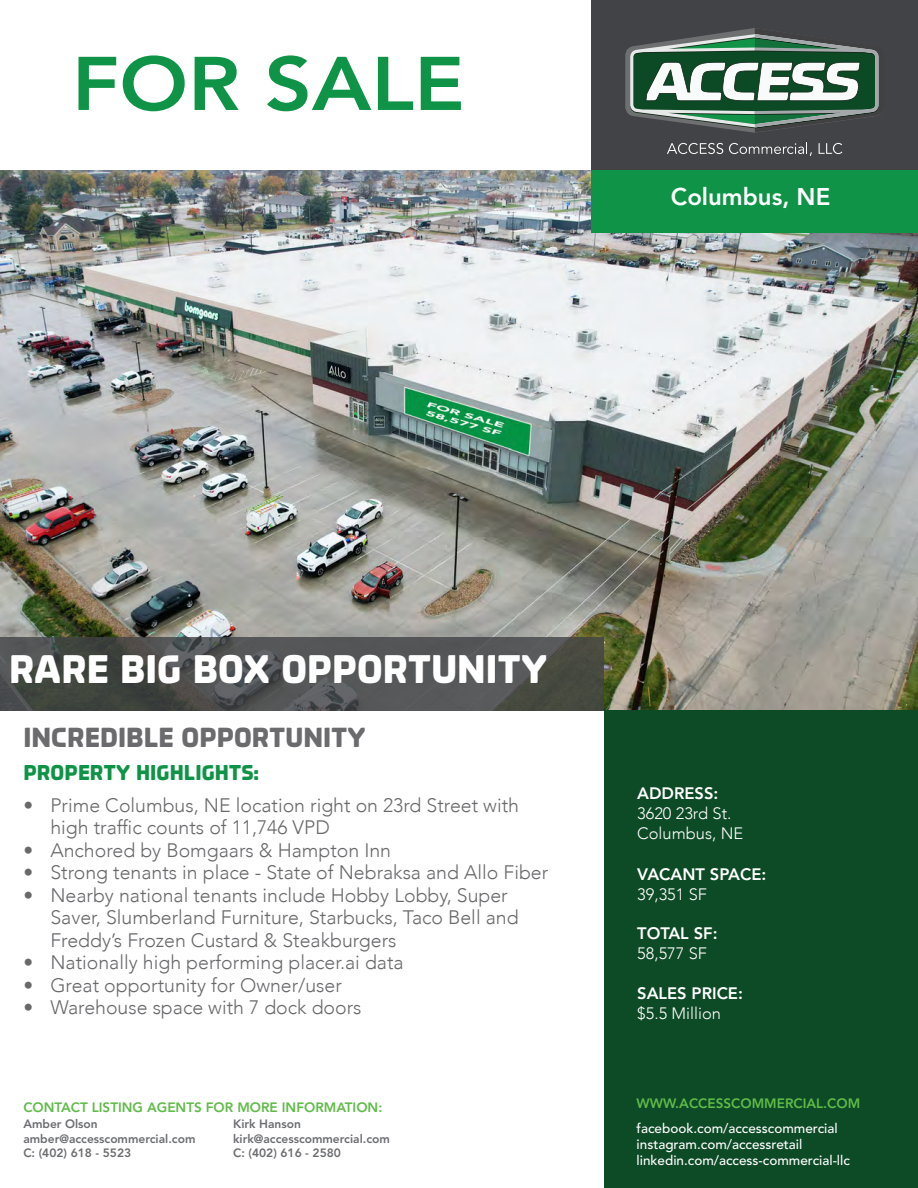
<style>
.page{position:relative;width:918px;height:1188px;background:#fff}
.page>*{position:absolute;margin:0;border:0;box-sizing:border-box;transform-origin:0 0}
.t1{font:800 75px "Avenir LT Std";color:#0f9447;scale:1.1 1}
.t2{font:700 39px "Systopie";color:#fff}
.t3{font:700 27px "Systopie";color:#6b6b6e}
.t4{font:800 24px "Avenir LT Std";color:#fff}
.t5{font:700 21px "Systopie";color:#0f9447}
.t6{font:300 19.5px/22.5px "Avenir";color:#69696c}
.t7{font:300 16.5px/19.8px "Avenir";color:#fff}
.t8{font:800 16.5px "Avenir LT Std";color:#fff}
.t9{font:500 13.5px/15.8px "Avenir";color:#fff}
.t10{font:800 13.5px "Avenir LT Std";color:#60bb49}
.t11{font:800 12px/14.4px "Avenir LT Std";color:#6c6d70}
</style>
<div class="page">
<img style="left:1px;top:170px;width:917px;height:541px">
<div style="left:591px;top:170px;width:327px;height:62px;background:#0f9447"></div>
<div style="left:604px;top:710px;width:313px;height:477px;background:#0d4a26"></div>
<div style="left:591px;top:1px;width:327px;height:169px;background:#424346"></div>
<svg style="left:1px;top:638px;width:603px;height:73px;background:#4d504e"></svg>
<svg style="left:625px;top:28px;width:255px;height:105px"></svg>
<svg style="left:667px;top:143px;width:56px;height:11px"></svg>
<svg style="left:729px;top:142px;width:83px;height:14px"></svg>
<svg style="left:819px;top:143px;width:23px;height:11px"></svg>
<h1 class="t1" style="left:72px;top:40px;width:358px">FOR SALE</h1>
<p class="t4" style="left:671px;top:183px;width:161px">Columbus, NE</p>
<h2 class="t2" style="left:9px;top:641px;width:540px">RARE BIG BOX OPPORTUNITY</h2>
<h3 class="t3" style="left:23px;top:718px;width:344px">INCREDIBLE OPPORTUNITY</h3>
<p class="t5" style="left:23px;top:758px;width:237px">PROPERTY HIGHLIGHTS:</p>
<p class="t6" style="left:50px;top:794px;width:470px;text-indent:-27px">• Prime Columbus, NE location right on 23rd Street with high traffic counts of 11,746 VPD</p>
<p class="t6" style="left:23px;top:839px;width:369px">• Anchored by Bomgaars &amp; Hampton Inn</p>
<p class="t6" style="left:23px;top:861px;width:526px">• Strong tenants in place - State of Nebraksa and Allo Fiber</p>
<p class="t6" style="left:50px;top:884px;width:470px;text-indent:-27px">• Nearby national tenants include Hobby Lobby, Super<br>Saver, Slumberland Furniture, Starbucks, Taco Bell and<br>Freddy’s Frozen Custard &amp; Steakburgers</p>
<p class="t6" style="left:23px;top:951px;width:382px">• Nationally high performing placer.ai data</p>
<p class="t6" style="left:23px;top:974px;width:320px">• Great opportunity for Owner/user</p>
<p class="t6" style="left:23px;top:996px;width:340px">• Warehouse space with 7 dock doors</p>
<p class="t10" style="left:23px;top:1099px;width:360px">CONTACT LISTING AGENTS FOR MORE INFORMATION:</p>
<p class="t11" style="left:23px;top:1117px;width:174px">Amber Olson amber@accesscommercial.com<br>C: (402) 618 - 5523</p>
<p class="t11" style="left:233px;top:1117px;width:158px">Kirk Hanson kirk@accesscommercial.com<br>C: (402) 616 - 2580</p>
<p class="t8" style="left:637px;top:784px;width:83px">ADDRESS:</p>
<p class="t7" style="left:637px;top:804px;width:108px">3620 23rd St.<br>Columbus, NE</p>
<p class="t8" style="left:637px;top:864px;width:131px">VACANT SPACE:</p>
<p class="t7" style="left:637px;top:884px;width:71px">39,351 SF</p>
<p class="t8" style="left:637px;top:924px;width:82px">TOTAL SF:</p>
<p class="t7" style="left:637px;top:944px;width:71px">58,577 SF</p>
<p class="t8" style="left:637px;top:983px;width:107px">SALES PRICE:</p>
<p class="t7" style="left:637px;top:1003px;width:85px">$5.5 Million</p>
<p class="t10" style="left:637px;top:1095px;width:225px">WWW.ACCESSCOMMERCIAL.COM</p>
<p class="t9" style="left:637px;top:1121px;width:215px">facebook.com/accesscommercial instagram.com/accessretail linkedin.com/access-commercial-llc</p>
</div>
